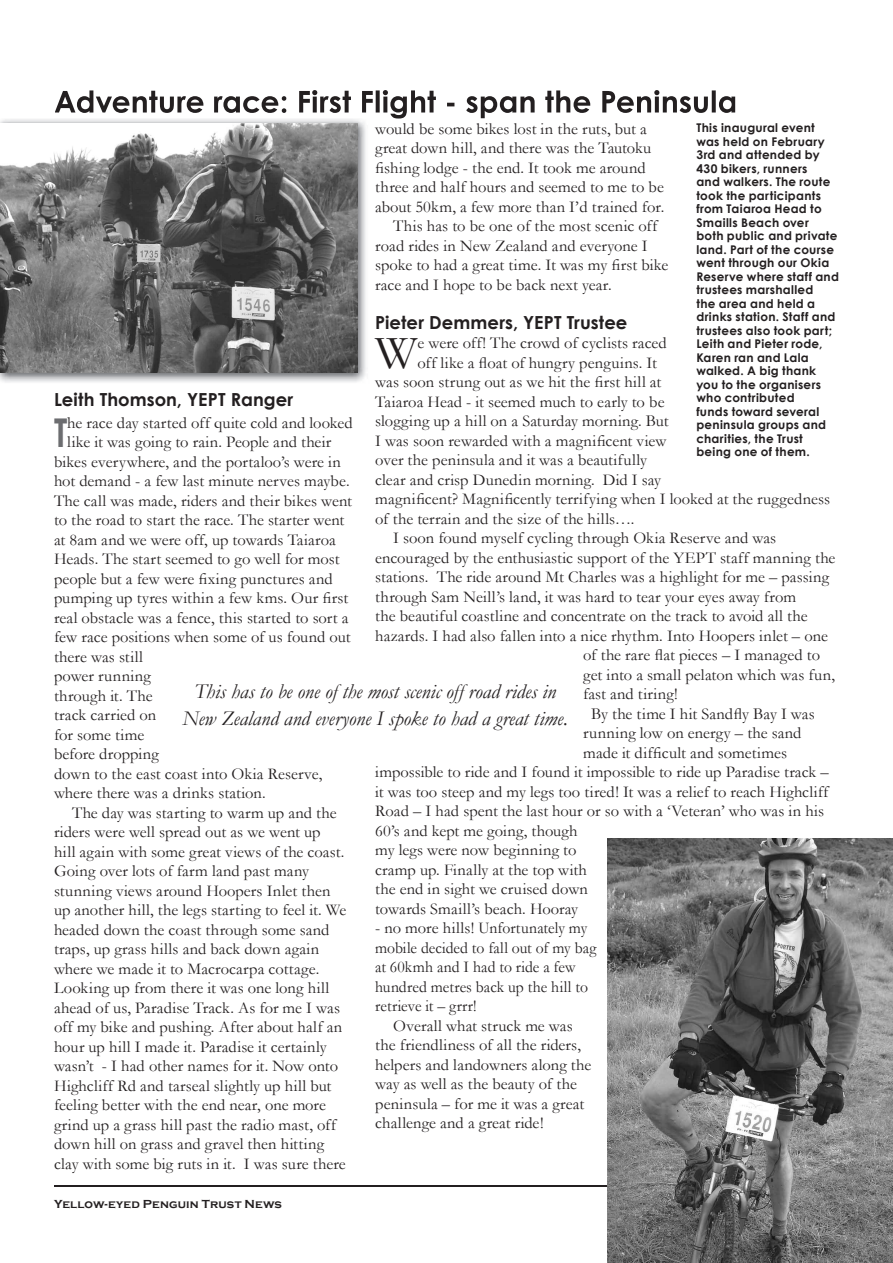
<style>
.page{position:relative;width:893px;height:1263px;background:#fff}
.page>*{position:absolute;margin:0;border:0;box-sizing:border-box;transform-origin:0 0}
.t1{font:47.7px "Garamond";color:#231f20}
.t2{font:700 39.6px "Century Gothic";color:#6c6d70;scale:.8 1}
.t3{font:italic 21px/27px "Garamond";letter-spacing:-.005em;color:#231f20;text-align:center}
.t4{font:700 18px "Century Gothic";letter-spacing:.005em;color:#231f20}
.t5{font:16.5px/19.5px "Garamond";letter-spacing:.005em;color:#231f20}
.t6{font:700 12px/13.5px "Century Gothic";letter-spacing:.025em;color:#231f20}
.t7{font:700 12px "Copperplate Gothic";letter-spacing:.01em;color:#231f20}
</style>
<div class="page">
<hr style="left:54px;top:1185px;width:785px;height:2px;background:#231f20">
<svg style="left:55px;top:90px;width:680px;height:29px"></svg>
<img style="left:607px;top:838px;width:286px;height:425px">
<img style="left:0;top:119px;width:366px;height:263px">
<img style="left:55px;top:118px;width:315px;height:1px">
<img style="left:0;top:123px;width:357px;height:250px">
<p class="t5" style="left:375px;top:119px;width:273px">would be some bikes lost in the ruts, but a</p>
<p class="t5" style="left:375px;top:138px;width:278px">great down hill, and there was the Tautoku</p>
<p class="t5" style="left:375px;top:158px;width:272px">fishing lodge - the end. It took me around</p>
<p class="t5" style="left:375px;top:177px;width:290px">three and half hours and seemed to me to be</p>
<p class="t5" style="left:375px;top:197px;width:291px">about 50km, a few more than I’d trained for.</p>
<p class="t5" style="left:393px;top:216px;width:266px">This has to be one of the most scenic off</p>
<p class="t5" style="left:375px;top:236px;width:274px">road rides in New Zealand and everyone I</p>
<p class="t5" style="left:375px;top:255px;width:295px">spoke to had a great time. It was my first bike</p>
<p class="t5" style="left:375px;top:275px;width:238px">race and I hope to be back next year.</p>
<p class="t6" style="left:696px;top:121px;width:144px">This inaugural event was held on February<br>3rd and attended by<br>430 bikers, runners<br>and walkers. The route took the participants from Taiaroa Head to<br>Smaills Beach over both public and private land. Part of the course went through our Okia<br>Reserve where staff and trustees marshalled<br>the area and held a drinks station. Staff and trustees also took part;<br>Leith and Pieter rode,<br>Karen ran and Lala walked. A big thank you to the organisers who contributed<br>funds toward several peninsula groups and charities, the Trust being one of them.</p>
<p class="t4" style="left:375px;top:311px;width:254px">Pieter Demmers, YEPT Trustee</p>
<h1 class="t1" style="left:375px;top:324px;width:44px">W</h1>
<p class="t5" style="left:417px;top:333px;width:251px">e were off! The crowd of cyclists raced</p>
<p class="t5" style="left:417px;top:352px;width:241px">off like a float of hungry penguins. It</p>
<p class="t5" style="left:375px;top:372px;width:288px">was soon strung out as we hit the first hill at</p>
<p class="t5" style="left:375px;top:391px;width:291px">Taiaroa Head - it seemed much to early to be</p>
<p class="t5" style="left:375px;top:411px;width:295px">slogging up a hill on a Saturday morning. But</p>
<p class="t5" style="left:375px;top:430px;width:293px">I was soon rewarded with a magnificent view</p>
<p class="t5" style="left:375px;top:450px;width:273px">over the peninsula and it was a beautifully</p>
<p class="t5" style="left:375px;top:469px;width:287px">clear and crisp Dunedin morning. Did I say</p>
<p class="t5" style="left:375px;top:489px;width:456px">magnificent? Magnificently terrifying when I looked at the ruggedness</p>
<p class="t5" style="left:375px;top:508px;width:261px">of the terrain and the size of the hills….</p>
<p class="t5" style="left:393px;top:528px;width:385px">I soon found myself cycling through Okia Reserve and was</p>
<p class="t5" style="left:375px;top:547px;width:462px">encouraged by the enthusiastic support of the YEPT staff manning the</p>
<p class="t5" style="left:375px;top:567px;width:455px">stations. The ride around Mt Charles was a highlight for me – passing</p>
<p class="t5" style="left:375px;top:586px;width:422px">through Sam Neill’s land, it was hard to tear your eyes away from</p>
<p class="t5" style="left:375px;top:606px;width:434px">the beautiful coastline and concentrate on the track to avoid all the</p>
<p class="t5" style="left:375px;top:625px;width:454px">hazards. I had also fallen into a nice rhythm. Into Hoopers inlet – one</p>
<p class="t5" style="left:583px;top:645px;width:238px">of the rare flat pieces – I managed to</p>
<p class="t5" style="left:583px;top:664px;width:253px">get into a small pelaton which was fun,</p>
<p class="t5" style="left:583px;top:684px;width:96px">fast and tiring!</p>
<p class="t5" style="left:591px;top:703px;width:225px">By the time I hit Sandfly Bay I was</p>
<p class="t5" style="left:583px;top:723px;width:220px">running low on energy – the sand</p>
<p class="t5" style="left:583px;top:742px;width:205px">made it difficult and sometimes</p>
<p class="t5" style="left:375px;top:762px;width:455px">impossible to ride and I found it impossible to ride up Paradise track –</p>
<p class="t5" style="left:375px;top:781px;width:455px">it was too steep and my legs too tired! It was a relief to reach Highcliff</p>
<p class="t5" style="left:375px;top:801px;width:450px">Road – I had spent the last hour or so with a ‘Veteran’ who was in his</p>
<p class="t5" style="left:375px;top:820px;width:204px">60’s and kept me going, though</p>
<p class="t5" style="left:375px;top:840px;width:203px">my legs were now beginning to</p>
<p class="t5" style="left:375px;top:859px;width:213px">cramp up. Finally at the top with</p>
<p class="t5" style="left:375px;top:879px;width:214px">the end in sight we cruised down</p>
<p class="t5" style="left:375px;top:898px;width:204px">towards Smaill’s beach. Hooray</p>
<p class="t5" style="left:375px;top:918px;width:223px">- no more hills! Unfortunately my mobile decided to fall out of my bag at 60kmh and I had to ride a few hundred metres back up the hill to retrieve it – grrr!</p>
<p class="t5" style="left:375px;top:1015px;width:218px;text-indent:18px">Overall what struck me was the friendliness of all the riders, helpers and landowners along the way as well as the beauty of the peninsula – for me it was a great challenge and a great ride!</p>
<p class="t4" style="left:54px;top:388px;width:241px">Leith Thomson, YEPT Ranger</p>
<h2 class="t2" style="left:54px;top:408px;width:18px">T</h2>
<p class="t5" style="left:67px;top:412px;width:287px">he race day started off quite cold and looked</p>
<p class="t5" style="left:67px;top:432px;width:266px">like it was going to rain. People and their</p>
<p class="t5" style="left:54px;top:451px;width:288px">bikes everywhere, and the portaloo’s were in</p>
<p class="t5" style="left:54px;top:471px;width:297px">hot demand - a few last minute nerves maybe.</p>
<p class="t5" style="left:54px;top:490px;width:300px">The call was made, riders and their bikes went</p>
<p class="t5" style="left:54px;top:510px;width:292px">to the road to start the race. The starter went</p>
<p class="t5" style="left:54px;top:529px;width:283px">at 8am and we were off, up towards Taiaroa</p>
<p class="t5" style="left:54px;top:549px;width:287px">Heads. The start seemed to go well for most</p>
<p class="t5" style="left:54px;top:568px;width:280px">people but a few were fixing punctures and</p>
<p class="t5" style="left:54px;top:588px;width:296px">pumping up tyres within a few kms. Our first</p>
<p class="t5" style="left:54px;top:607px;width:296px">real obstacle was a fence, this started to sort a</p>
<p class="t5" style="left:54px;top:627px;width:298px">few race positions when some of us found out</p>
<p class="t5" style="left:54px;top:646px;width:90px">there was still</p>
<p class="t5" style="left:54px;top:666px;width:98px">power running</p>
<p class="t5" style="left:54px;top:685px;width:100px">through it. The</p>
<p class="t5" style="left:54px;top:705px;width:104px">track carried on</p>
<p class="t5" style="left:54px;top:724px;width:92px">for some time</p>
<p class="t5" style="left:54px;top:744px;width:106px">before dropping</p>
<p class="t5" style="left:54px;top:763px;width:270px">down to the east coast into Okia Reserve,</p>
<p class="t5" style="left:54px;top:783px;width:213px">where there was a drinks station.</p>
<p class="t5" style="left:72px;top:802px;width:266px">The day was starting to warm up and the</p>
<p class="t5" style="left:54px;top:822px;width:268px">riders were well spread out as we went up</p>
<p class="t5" style="left:54px;top:841px;width:292px">hill again with some great views of the coast.</p>
<p class="t5" style="left:54px;top:861px;width:257px">Going over lots of farm land past many</p>
<p class="t5" style="left:54px;top:880px;width:278px">stunning views around Hoopers Inlet then</p>
<p class="t5" style="left:54px;top:900px;width:294px">up another hill, the legs starting to feel it. We</p>
<p class="t5" style="left:54px;top:919px;width:277px">headed down the coast through some sand</p>
<p class="t5" style="left:54px;top:939px;width:267px">traps, up grass hills and back down again</p>
<p class="t5" style="left:54px;top:958px;width:267px">where we made it to Macrocarpa cottage.</p>
<p class="t5" style="left:54px;top:978px;width:277px">Looking up from there it was one long hill</p>
<p class="t5" style="left:54px;top:997px;width:288px">ahead of us, Paradise Track. As for me I was</p>
<p class="t5" style="left:54px;top:1017px;width:290px">off my bike and pushing. After about half an</p>
<p class="t5" style="left:54px;top:1036px;width:274px">hour up hill I made it. Paradise it certainly</p>
<p class="t5" style="left:54px;top:1056px;width:286px">wasn’t - I had other names for it. Now onto</p>
<p class="t5" style="left:54px;top:1075px;width:279px">Highcliff Rd and tarseal slightly up hill but</p>
<p class="t5" style="left:54px;top:1095px;width:273px">feeling better with the end near, one more</p>
<p class="t5" style="left:54px;top:1114px;width:284px">grind up a grass hill past the radio mast, off</p>
<p class="t5" style="left:54px;top:1134px;width:272px">down hill on grass and gravel then hitting</p>
<p class="t5" style="left:54px;top:1153px;width:293px">clay with some big ruts in it. I was sure there</p>
<p class="t3" style="left:182px;top:678px;width:387px">This has to be one of the most scenic off road rides in<br>New Zealand and everyone I spoke to had a great time.</p>
<p class="t7" style="left:54px;top:1197px;width:230px">Yellow-eyed Penguin Trust News</p>
</div>
